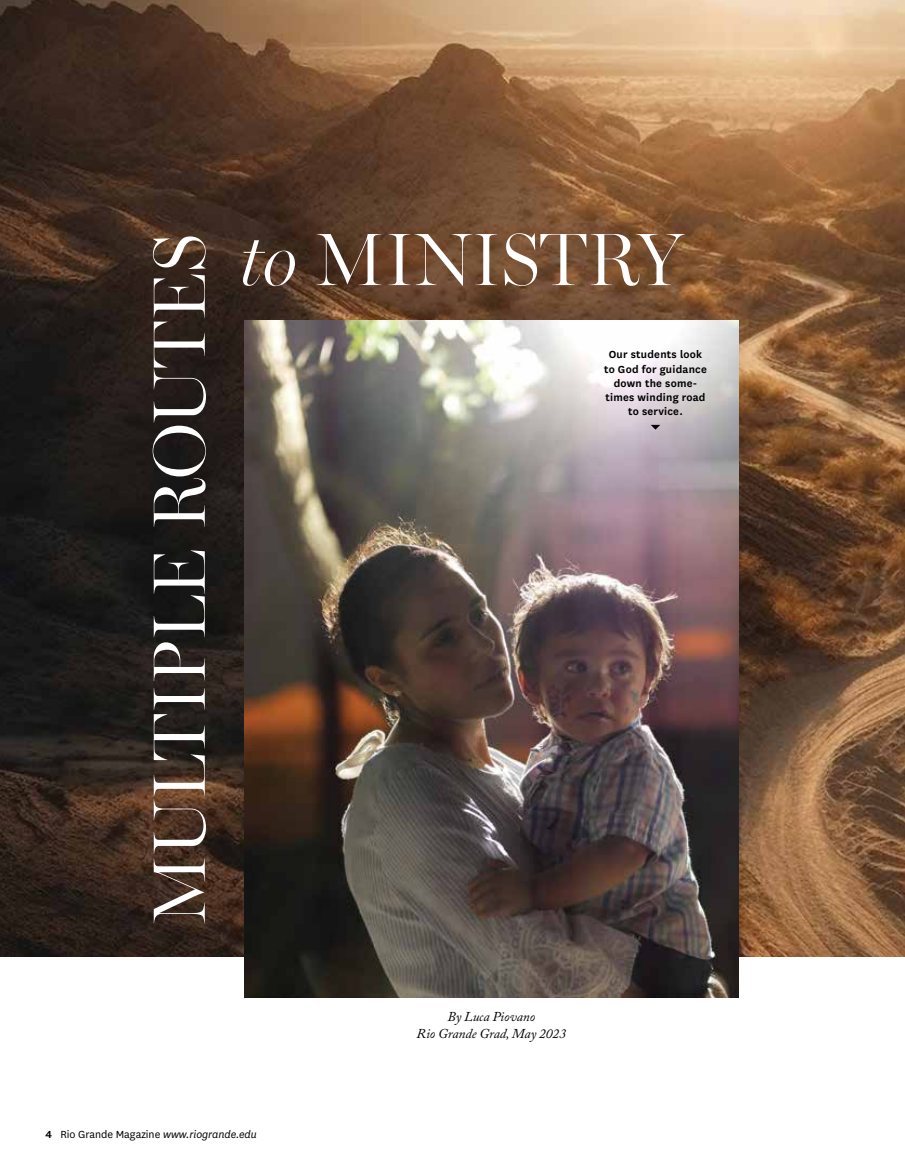
<style>
.page{position:relative;width:905px;height:1175px;background:#fff}
.page>*{position:absolute;margin:0;border:0;box-sizing:border-box;transform-origin:0 0}
.t1{font:300 74.7px "Miller Banner";letter-spacing:-.02em;color:#fff}
.t2{font:300 74.7px "Miller Banner";color:#fff}
.t3{font:italic 13.5px/16.5px "Adobe Caslon Pro";color:#000;text-align:center}
.t4{font:600 12px/14.2px "National";letter-spacing:.02em;color:#000;text-align:center}
.t5{font:12px "National";color:#000}
.s1{font-style:italic}
.s2{font-weight:600}
</style>
<div class="page">
<img style="left:0;top:0;width:904px;height:956px">
<img style="left:245px;top:321px;width:493px;height:676px">
<svg style="left:650px;top:425px;width:10px;height:4px"></svg>
<h1 class="t1" style="left:134px;top:925px;width:692px;rotate:-90deg">MULTIPLE ROUTES</h1>
<h1 class="t2" style="left:240px;top:215px;width:444px"><span class="s1">to</span> MINISTRY</h1>
<p class="t4" style="left:604px;top:347px;width:104px">Our students look to God for guidance down the some&shy;times winding road to service.</p>
<p class="t5" style="left:46px;top:1126px;width:213px"><span class="s2">4</span> Rio Grande Magazine <span class="s1">www.riogrande.edu</span></p>
<p class="t3" style="left:416px;top:1008px;width:151px">By Luca Piovano<br>Rio Grande Grad, May 2023</p>
</div>
